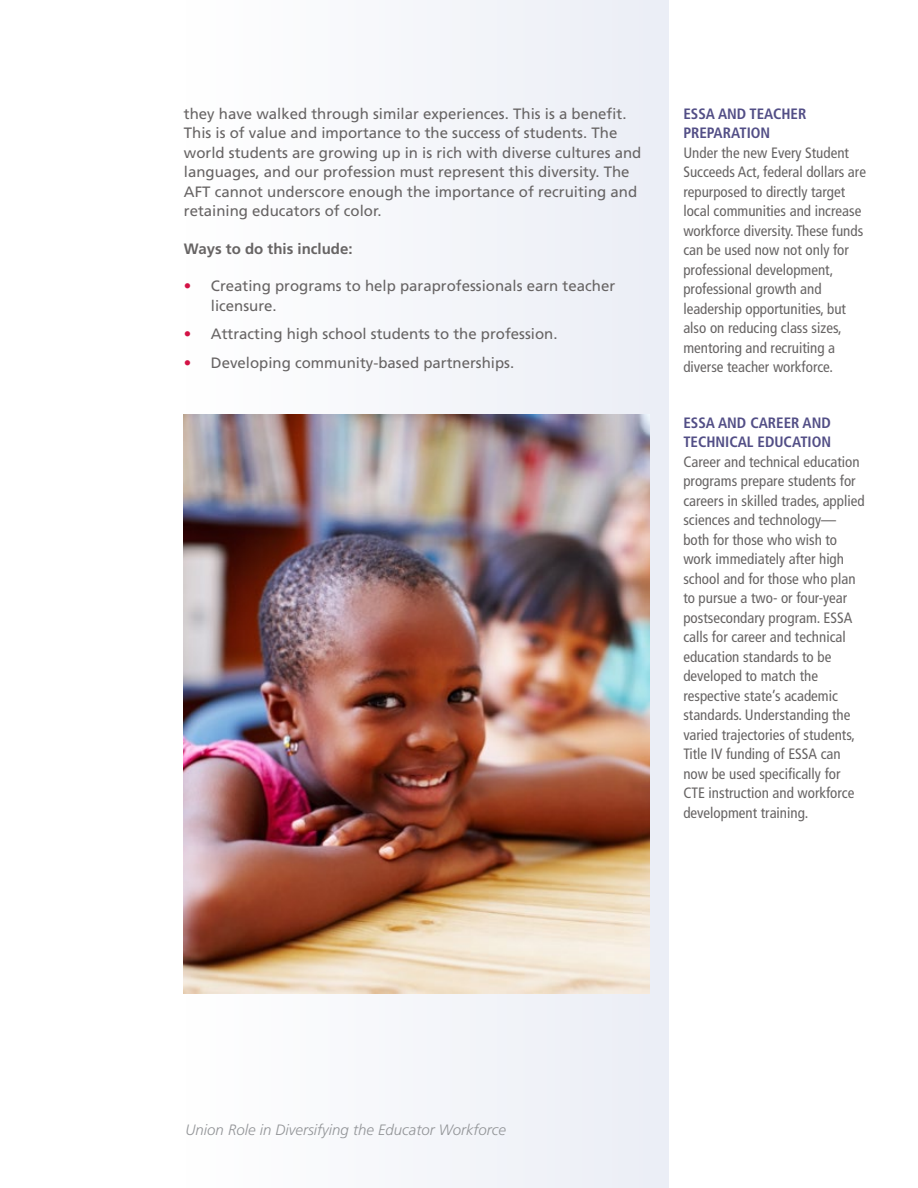
<style>
.page{position:relative;width:918px;height:1188px;background:#fff}
.page>*{position:absolute;margin:0;border:0;box-sizing:border-box;transform-origin:0 0}
.Description{font:condensed 15px/19.5px "Frutiger LT Std";color:#676464}
.Body_Text{font:15px/19.5px "Frutiger LT Std";color:#676464}
.Description-2{font:700 condensed 15px/19.5px "Frutiger LT Std";color:#524e86}
.t1{font:italic 300 15px "Frutiger LT Std";color:#939598}
.Body_Text-2{font:700 15px "Frutiger LT Std";color:#676464}
.s1{color:#d31245}
</style>
<div class="page">
<div style="left:166px;top:0;width:502px;height:1188px;background:#f5f7fa"></div>
<img style="left:184px;top:414px;width:466px;height:580px">
<p class="Body_Text" style="left:184px;top:104px;width:459px">they have walked through similar experiences. This is a benefit.<br>This is of value and importance to the success of students. The world students are growing up in is rich with diverse cultures and languages, and our profession must represent this diversity. The AFT cannot underscore enough the importance of recruiting and retaining educators of color.</p>
<p class="Body_Text-2" style="left:184px;top:240px;width:170px">Ways to do this include:</p>
<p class="Body_Text" style="left:211px;top:276px;width:406px;text-indent:-27px"><span class="s1">•</span> Creating programs to help paraprofessionals earn teacher licensure.</p>
<p class="Body_Text" style="left:184px;top:324px;width:375px"><span class="s1">•</span> Attracting high school students to the profession.</p>
<p class="Body_Text" style="left:184px;top:353px;width:332px"><span class="s1">•</span> Developing community-based partnerships.</p>
<p class="Description-2" style="left:683px;top:104px;width:124px">ESSA AND TEACHER<br>PREPARATION</p>
<p class="Description" style="left:683px;top:143px;width:184px">Under the new Every Student<br>Succeeds Act, federal dollars are repurposed to directly target local communities and increase workforce diversity. These funds can be used now not only for professional development, professional growth and leadership opportunities, but also on reducing class sizes, mentoring and recruiting a diverse teacher workforce.</p>
<p class="Description-2" style="left:683px;top:413px;width:149px">ESSA AND CAREER AND<br>TECHNICAL EDUCATION</p>
<p class="Description" style="left:683px;top:452px;width:183px">Career and technical education programs prepare students for careers in skilled trades, applied sciences and technology— both for those who wish to work immediately after high school and for those who plan to pursue a two- or four-year postsecondary program. ESSA calls for career and technical education standards to be developed to match the respective state’s academic standards. Understanding the varied trajectories of students,<br>Title IV funding of ESSA can now be used specifically for<br>CTE instruction and workforce development training.</p>
<p class="t1" style="left:186px;top:1122px;width:322px">Union Role in Diversifying the Educator Workforce</p>
</div>
